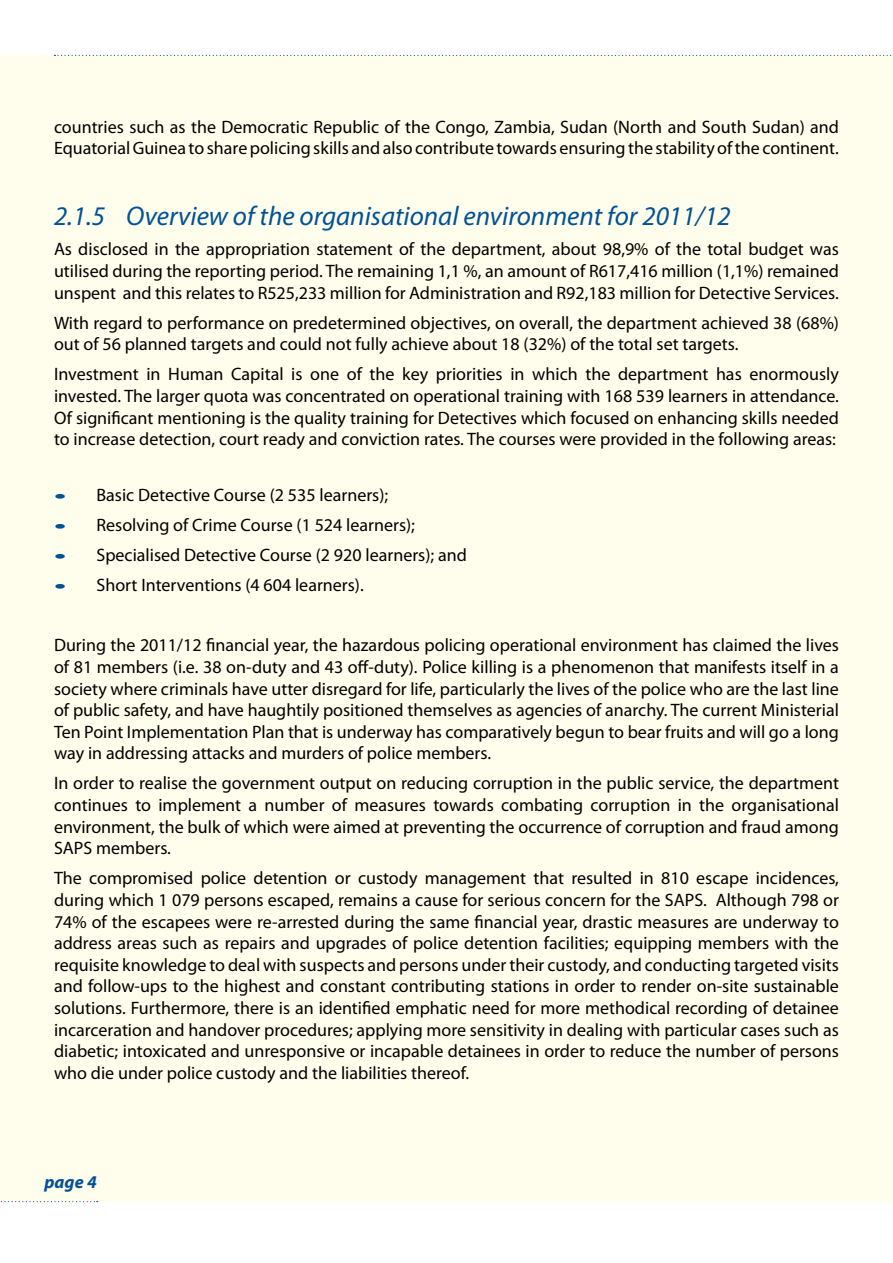
<style>
.page{position:relative;width:893px;height:1263px;background:#fff}
.page>*{position:absolute;margin:0;border:0;box-sizing:border-box;transform-origin:0 0}
.t1{font:italic 27px "Myriad Pro";color:#005295}
.t2{font:18px/21.6px "Myriad Pro";color:#000;text-align:justify}
.t3{font:italic 700 18px "Myriad Pro";color:#005295}
.s1{font-weight:700;color:#005295}
</style>
<div class="page">
<div style="left:0;top:55px;width:893px;height:1146px;background:#fffdec"></div>
<svg style="left:0;top:1201px;width:98px;height:1px"></svg>
<svg style="left:55px;top:55px;width:837px;height:1px"></svg>
<p class="t2" style="left:54px;top:115px;width:786px">countries such as the Democratic Republic of the Congo, Zambia, Sudan (North and South Sudan) and<br>Equatorial Guinea to share policing skills and also contribute towards ensuring the stability of the continent.</p>
<h1 class="t1" style="left:54px;top:199px;width:678px">2.1.5 Overview of the organisational environment for 2011/12</h1>
<p class="t2" style="left:54px;top:238px;width:786px">As disclosed in the appropriation statement of the department, about 98,9% of the total budget was utilised during the reporting period. The remaining 1,1 %, an amount of R617,416 million (1,1%) remained unspent and this relates to R525,233 million for Administration and R92,183 million for Detective Services.</p>
<p class="t2" style="left:54px;top:311px;width:786px">With regard to performance on predetermined objectives, on overall, the department achieved 38 (68%) out of 56 planned targets and could not fully achieve about 18 (32%) of the total set targets.</p>
<p class="t2" style="left:54px;top:363px;width:786px">Investment in Human Capital is one of the key priorities in which the department has enormously invested. The larger quota was concentrated on operational training with 168 539 learners in attendance.<br>Of significant mentioning is the quality training for Detectives which focused on enhancing skills needed to increase detection, court ready and conviction rates. The courses were provided in the following areas:</p>
<p class="t2" style="left:54px;top:484px;width:336px"><span class="s1">•</span> Basic Detective Course (2 535 learners);</p>
<p class="t2" style="left:54px;top:514px;width:362px"><span class="s1">•</span> Resolving of Crime Course (1 524 learners);</p>
<p class="t2" style="left:54px;top:544px;width:414px"><span class="s1">•</span> Specialised Detective Course (2 920 learners); and</p>
<p class="t2" style="left:54px;top:574px;width:311px"><span class="s1">•</span> Short Interventions (4 604 learners).</p>
<p class="t2" style="left:54px;top:634px;width:786px">During the 2011/12 financial year, the hazardous policing operational environment has claimed the lives of 81 members (i.e. 38 on-duty and 43 off-duty). Police killing is a phenomenon that manifests itself in a society where criminals have utter disregard for life, particularly the lives of the police who are the last line of public safety, and have haughtily positioned themselves as agencies of anarchy. The current Ministerial Ten Point Implementation Plan that is underway has comparatively begun to bear fruits and will go a long way in addressing attacks and murders of police members.</p>
<p class="t2" style="left:54px;top:772px;width:786px">In order to realise the government output on reducing corruption in the public service, the department continues to implement a number of measures towards combating corruption in the organisational environment, the bulk of which were aimed at preventing the occurrence of corruption and fraud among SAPS members.</p>
<p class="t2" style="left:54px;top:867px;width:786px">The compromised police detention or custody management that resulted in 810 escape incidences, during which 1 079 persons escaped, remains a cause for serious concern for the SAPS. Although 798 or 74% of the escapees were re-arrested during the same financial year, drastic measures are underway to address areas such as repairs and upgrades of police detention facilities; equipping members with the requisite knowledge to deal with suspects and persons under their custody, and conducting targeted visits and follow-ups to the highest and constant contributing stations in order to render on-site sustainable solutions. Furthermore, there is an identified emphatic need for more methodical recording of detainee incarceration and handover procedures; applying more sensitivity in dealing with particular cases such as diabetic; intoxicated and unresponsive or incapable detainees in order to reduce the number of persons who die under police custody and the liabilities thereof.</p>
<p class="t3" style="left:45px;top:1170px;width:54px">page 4</p>
</div>
